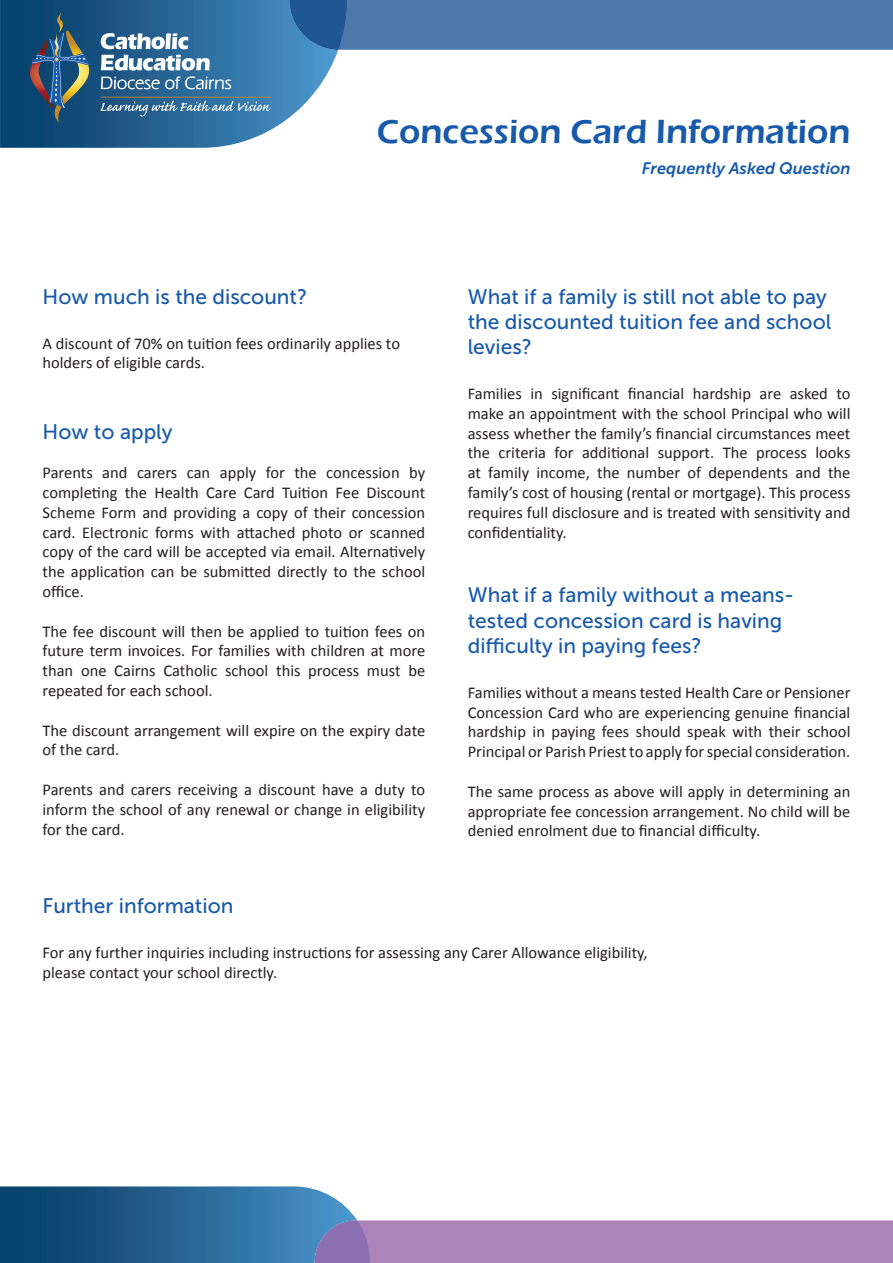
<style>
.page{position:relative;width:893px;height:1263px;background:#fff}
.page>*{position:absolute;margin:0;border:0;box-sizing:border-box;transform-origin:0 0}
.Heading_1{font:600 34.5px "Eras ITC";color:#185aaa}
.Heading_2{font:21px/25.2px "Museo Sans 500";color:#185aaa}
.t1{font:16.5px/19.8px "Calibri";color:#231f20;text-align:justify}
.Heading_1-2{font:italic 16.5px "Museo Sans 700";color:#185aaa}
</style>
<div class="page">
<svg style="left:0;top:0;width:338px;height:148px;background:#4077a1"></svg>
<svg style="left:30px;top:12px;width:60px;height:111px;background:#335a74"></svg>
<svg style="left:100px;top:101px;width:171px;height:15px;background:#5285ac"></svg>
<svg style="left:101px;top:33px;width:87px;height:16px"></svg>
<svg style="left:101px;top:55px;width:130px;height:34px"></svg>
<hr style="left:101px;top:97px;width:170px;height:1px;background:#c3882b">
<svg style="left:290px;top:0;width:603px;height:50px;background:#4977a9"></svg>
<svg style="left:0;top:1186px;width:893px;height:77px"></svg>
<p class="Heading_1" style="left:377px;top:112px;width:475px">Concession Card Information</p>
<p class="Heading_1-2" style="left:642px;top:159px;width:210px">Frequently Asked Question</p>
<p class="Heading_2" style="left:43px;top:284px;width:266px">How much is the discount?</p>
<p class="t1" style="left:43px;top:333px;width:359px">A discount of 70% on tuition fees ordinarily applies to</p>
<p class="t1" style="left:43px;top:353px;width:164px">holders of eligible cards.</p>
<p class="Heading_2" style="left:43px;top:419px;width:132px">How to apply</p>
<p class="t1" style="left:43px;top:463px;width:384px">Parents and carers can apply for the concession by completing the Health Care Card Tuition Fee Discount Scheme Form and providing a copy of their concession card. Electronic forms with attached photo or scanned copy of the card will be accepted via email. Alternatively the application can be submitted directly to the school office.</p>
<p class="t1" style="left:43px;top:621px;width:384px">The fee discount will then be applied to tuition fees on future term invoices. For families with children at more than one Cairns Catholic school this process must be repeated for each school.</p>
<p class="t1" style="left:43px;top:720px;width:384px">The discount arrangement will expire on the expiry date of the card.</p>
<p class="t1" style="left:43px;top:780px;width:384px">Parents and carers receiving a discount have a duty to inform the school of any renewal or change in eligibility for the card.</p>
<p class="Heading_2" style="left:468px;top:284px;width:365px">What if a family is still not able to pay the discounted tuition fee and school levies?</p>
<p class="t1" style="left:468px;top:384px;width:384px">Families in significant financial hardship are asked to make an appointment with the school Principal who will assess whether the family’s financial circumstances meet the criteria for additional support. The process looks at family income, the number of dependents and the family’s cost of housing (rental or mortgage). This process requires full disclosure and is treated with sensitivity and confidentiality.</p>
<p class="Heading_2" style="left:468px;top:583px;width:328px">What if a family without a means&shy;tested concession card is having difficulty in paying fees?</p>
<p class="t1" style="left:468px;top:682px;width:384px">Families without a means tested Health Care or Pensioner Concession Card who are experiencing genuine financial hardship in paying fees should speak with their school Principal or Parish Priest to apply for special consideration.</p>
<p class="t1" style="left:468px;top:781px;width:384px">The same process as above will apply in determining an appropriate fee concession arrangement. No child will be denied enrolment due to financial difficulty.</p>
<p class="Heading_2" style="left:43px;top:893px;width:192px">Further information</p>
<p class="t1" style="left:43px;top:943px;width:607px">For any further inquiries including instructions for assessing any Carer Allowance eligibility, please contact your school directly.</p>
</div>
